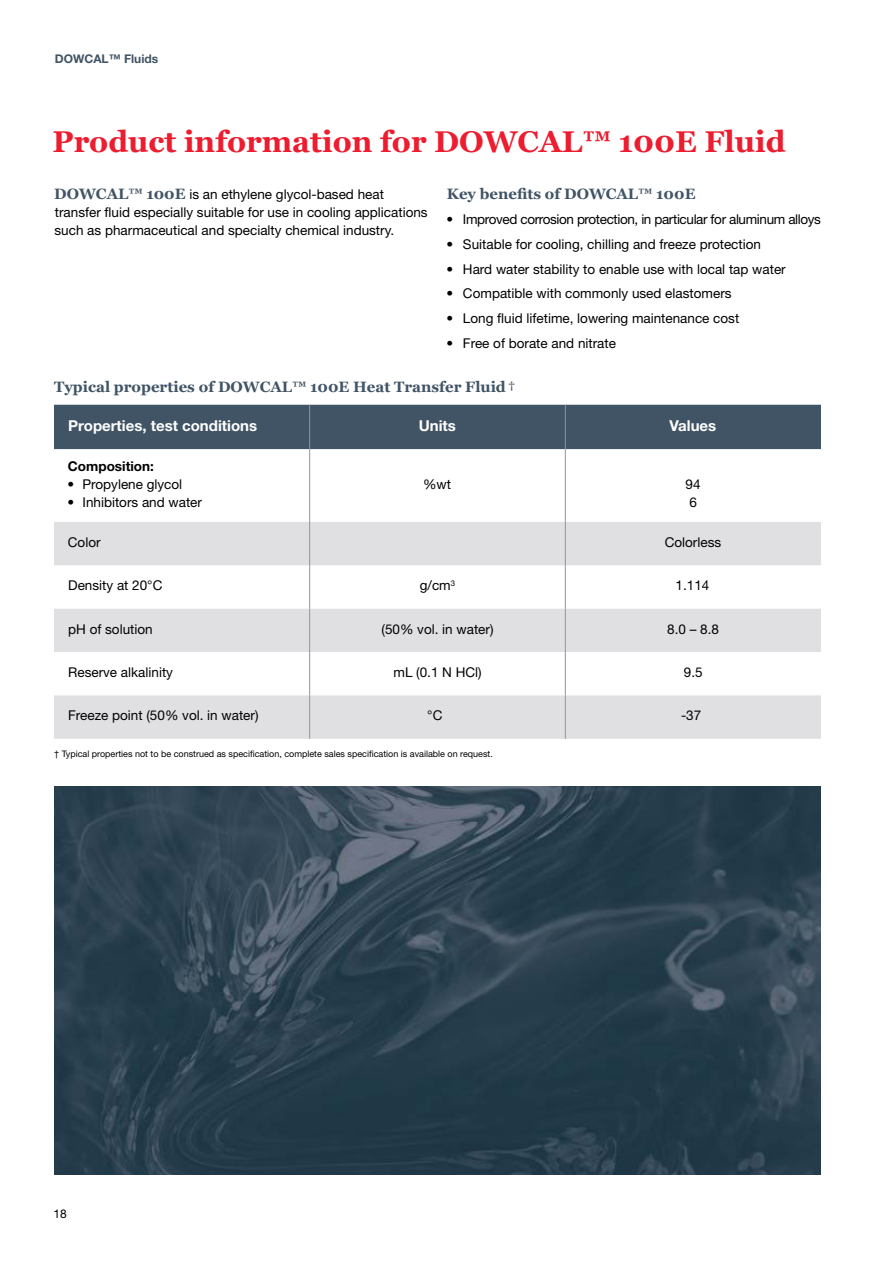
<style>
.page{position:relative;width:893px;height:1263px;background:#fff}
.page>*{position:absolute;margin:0;border:0;box-sizing:border-box;transform-origin:0 0}
.t1{font:700 30px "Georgia";color:#ed1c2f}
.t2{font:700 15px "Georgia";color:#415465}
.t3{font:700 15px "Helvetica Neue LT Std";color:#fff}
.t4{font:13.5px/18px "Helvetica Neue LT Std";color:#000}
.t5{font:13.5px "Helvetica Neue LT Std";letter-spacing:-.025em;color:#000}
.t6{font:700 13.5px "Helvetica Neue LT Std";color:#000}
.t7{font:700 12px "Helvetica Neue LT Std";color:#415465}
.t8{font:12px "Helvetica Neue LT Std";color:#000}
.t9{font:9px "Helvetica Neue LT Std";color:#000}
.s1{font-family:"Georgia";font-weight:700;font-size:15px;color:#415465}
</style>
<div class="page">
<div style="left:54px;top:405px;width:767px;height:44px;background:#415465"></div>
<svg style="left:54px;top:449px;width:767px;height:73px"></svg>
<svg style="left:54px;top:522px;width:767px;height:217px;fill:#e0e0e3"></svg>
<hr style="left:309px;top:405px;width:1px;height:44px;background:#8f94a0">
<hr style="left:565px;top:405px;width:1px;height:44px;background:#8f94a0">
<hr style="left:309px;top:449px;width:1px;height:73px;background:#8f94a0">
<hr style="left:565px;top:449px;width:1px;height:73px;background:#8f94a0">
<hr style="left:309px;top:522px;width:1px;height:43px;background:#8f94a0">
<hr style="left:565px;top:522px;width:1px;height:43px;background:#8f94a0">
<hr style="left:309px;top:565px;width:1px;height:44px;background:#8f94a0">
<hr style="left:565px;top:565px;width:1px;height:44px;background:#8f94a0">
<hr style="left:309px;top:609px;width:1px;height:43px;background:#8f94a0">
<hr style="left:565px;top:609px;width:1px;height:43px;background:#8f94a0">
<hr style="left:309px;top:652px;width:1px;height:43px;background:#8f94a0">
<hr style="left:565px;top:652px;width:1px;height:43px;background:#8f94a0">
<hr style="left:309px;top:695px;width:1px;height:44px;background:#8f94a0">
<hr style="left:565px;top:695px;width:1px;height:44px;background:#8f94a0">
<img style="left:54px;top:786px;width:767px;height:388px">
<p class="t7" style="left:55px;top:51px;width:105px">DOWCAL™ Fluids</p>
<h1 class="t1" style="left:53px;top:122px;width:735px">Product information for DOWCAL™ 100E Fluid</h1>
<p class="t4" style="left:54px;top:185px;width:375px"><span class="s1">DOWCAL™ 100E</span> is an ethylene glycol-based heat transfer fluid especially suitable for use in cooling applications such as pharmaceutical and specialty chemical industry.</p>
<p class="t2" style="left:447px;top:184px;width:250px">Key benefits of DOWCAL™ 100E</p>
<p class="t5" style="left:446px;top:211px;width:376px">• Improved corrosion protection, in particular for aluminum alloys</p>
<p class="t4" style="left:446px;top:235px;width:316px">• Suitable for cooling, chilling and freeze protection</p>
<p class="t4" style="left:446px;top:260px;width:341px">• Hard water stability to enable use with local tap water</p>
<p class="t4" style="left:446px;top:284px;width:287px">• Compatible with commonly used elastomers</p>
<p class="t4" style="left:446px;top:309px;width:294px">• Long fluid lifetime, lowering maintenance cost</p>
<p class="t4" style="left:446px;top:334px;width:171px">• Free of borate and nitrate</p>
<p class="t2" style="left:54px;top:377px;width:463px">Typical properties of DOWCAL™ 100E Heat Transfer Fluid†</p>
<p class="t3" style="left:68px;top:416px;width:190px">Properties, test conditions</p>
<p class="t3" style="left:419px;top:416px;width:39px">Units</p>
<p class="t3" style="left:670px;top:416px;width:48px">Values</p>
<p class="t6" style="left:68px;top:458px;width:87px">Composition:</p>
<p class="t4" style="left:68px;top:475px;width:116px">• Propylene glycol</p>
<p class="t4" style="left:68px;top:493px;width:136px">• Inhibitors and water</p>
<p class="t4" style="left:423px;top:475px;width:29px">%wt</p>
<p class="t4" style="left:686px;top:475px;width:17px">94<br>6</p>
<p class="t4" style="left:68px;top:533px;width:34px">Color</p>
<p class="t4" style="left:665px;top:533px;width:58px">Colorless</p>
<p class="t4" style="left:68px;top:576px;width:96px">Density at 20°C</p>
<p class="t4" style="left:420px;top:576px;width:37px">g/cm<sup>3</sup></p>
<p class="t4" style="left:676px;top:576px;width:35px">1.114</p>
<p class="t4" style="left:68px;top:620px;width:86px">pH of solution</p>
<p class="t4" style="left:382px;top:620px;width:113px">(50% vol. in water)</p>
<p class="t4" style="left:667px;top:620px;width:53px">8.0 – 8.8</p>
<p class="t4" style="left:68px;top:663px;width:106px">Reserve alkalinity</p>
<p class="t4" style="left:393px;top:663px;width:90px">mL (0. 1 N HCl)</p>
<p class="t4" style="left:684px;top:663px;width:20px">9.5</p>
<p class="t4" style="left:68px;top:706px;width:192px">Freeze point (50% vol. in water)</p>
<p class="t4" style="left:427px;top:706px;width:17px">°C</p>
<p class="t4" style="left:681px;top:706px;width:22px">-37</p>
<p class="t9" style="left:54px;top:748px;width:439px">† Typical properties not to be construed as specification, complete sales specification is available on request.</p>
<p class="t8" style="left:53px;top:1206px;width:15px">18</p>
</div>
